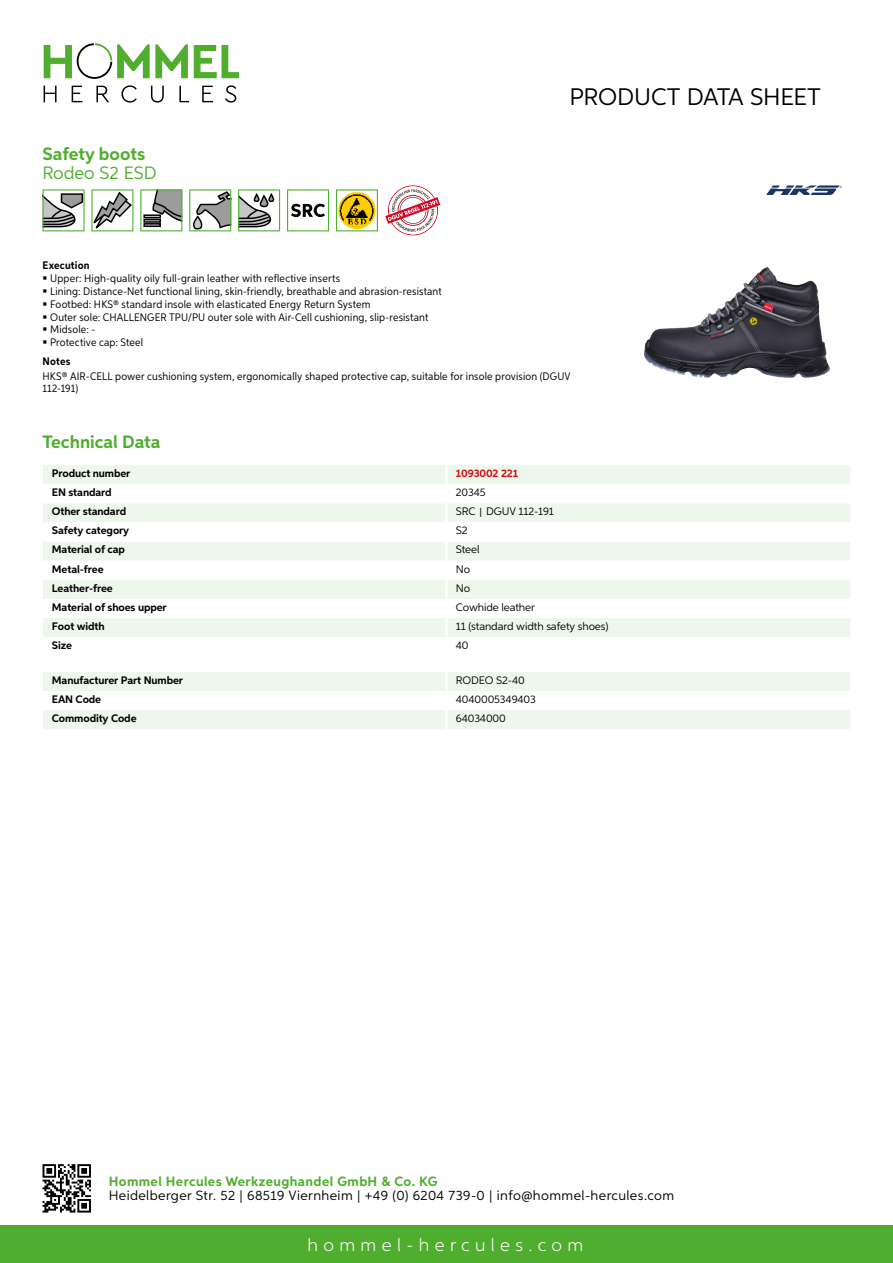
<style>
.page{position:relative;width:893px;height:1263px;background:#fff}
.page>*{position:absolute;margin:0;border:0;box-sizing:border-box;transform-origin:0 0}
.t1{font:24px "Aspira";letter-spacing:-.01em;color:#000}
.t2{font:700 18px "Aspira";color:#50ae2f}
.t3{font:300 18px "Aspira";letter-spacing:.3em;color:#fff}
.t4{font:18px "Aspira";color:#50ae2f}
.t5{font:13.5px "Aspira";letter-spacing:.03em;color:#000}
.t6{font:700 13.5px "Aspira";letter-spacing:.03em;color:#50ae2f}
.t7{font:10.95px/12.8px "Aspira Nar";letter-spacing:.015em;color:#000}
.t8{font:700 10.95px "Aspira";letter-spacing:-.01em;color:#000}
.t9{font:10.95px "Aspira";letter-spacing:-.01em;color:#000}
.t10{font:700 10.95px "Aspira Nar";letter-spacing:.015em;color:#000}
.t11{font:700 10.95px "Aspira";letter-spacing:-.01em;color:#cd1013}
.t12{font:3px "Arial";color:#183562}
.s1{font-family:"Wuerth Global";font-size:10.5px}
</style>
<div class="page">
<div style="left:0;top:1226px;width:893px;height:37px;background:#50ae2f"></div>
<svg style="left:43px;top:1164px;width:48px;height:48px"></svg>
<svg style="left:194px;top:45px;width:45px;height:33px"></svg>
<svg style="left:44px;top:43px;width:144px;height:36px"></svg>
<svg style="left:44px;top:86px;width:13px;height:16px"></svg>
<svg style="left:72px;top:86px;width:10px;height:16px"></svg>
<svg style="left:96px;top:86px;width:13px;height:16px"></svg>
<svg style="left:121px;top:85px;width:16px;height:18px"></svg>
<svg style="left:151px;top:86px;width:13px;height:17px"></svg>
<svg style="left:179px;top:86px;width:10px;height:16px"></svg>
<svg style="left:202px;top:86px;width:11px;height:16px"></svg>
<svg style="left:225px;top:85px;width:11px;height:18px"></svg>
<div style="left:43px;top:465px;width:807px;height:19px;background:#eef7eb"></div>
<svg style="left:43px;top:503px;width:807px;height:134px;fill:#eef7eb"></svg>
<hr style="left:445px;top:465px;width:3px;height:19px;background:#fff">
<hr style="left:445px;top:503px;width:3px;height:19px;background:#fff">
<hr style="left:445px;top:522px;width:3px;height:19px;background:#fff">
<hr style="left:445px;top:541px;width:3px;height:20px;background:#fff">
<hr style="left:445px;top:561px;width:3px;height:19px;background:#fff">
<hr style="left:445px;top:580px;width:3px;height:19px;background:#fff">
<hr style="left:445px;top:599px;width:3px;height:19px;background:#fff">
<hr style="left:445px;top:618px;width:3px;height:19px;background:#fff">
<svg style="left:43px;top:672px;width:807px;height:57px"></svg>
<hr style="left:445px;top:710px;width:3px;height:19px;background:#fff">
<svg style="left:43px;top:189px;width:90px;height:42px"></svg>
<svg style="left:140px;top:189px;width:42px;height:42px"></svg>
<svg style="left:189px;top:189px;width:42px;height:42px"></svg>
<svg style="left:238px;top:189px;width:42px;height:42px"></svg>
<svg style="left:287px;top:189px;width:42px;height:42px"></svg>
<svg style="left:336px;top:189px;width:42px;height:42px"></svg>
<svg style="left:385px;top:185px;width:55px;height:50px"></svg>
<img style="left:644px;top:270px;width:118px;height:108px">
<svg style="left:766px;top:185px;width:74px;height:10px"></svg>
<h2 class="t2" style="left:43px;top:142px;width:104px">Safety boots</h2>
<h2 class="t4" style="left:43px;top:162px;width:113px">Rodeo S2 ESD</h2>
<h1 class="t1" style="left:569px;top:82px;width:253px">Product data sh eet</h1>
<p class="t12" style="left:840px;top:185px;width:4px">®</p>
<p class="t10" style="left:43px;top:259px;width:49px">Execution</p>
<p class="t7" style="left:50px;top:272px;width:393px">Upper: High-quality oily full-grain leather with reflective inserts<br>Lining: Distance-Net functional lining, skin-friendly, breathable and abrasion-resistant Footbed: HKS® standard insole with elasticated Energy Return System<br>Outer sole: CHALLENGER TPU/PU outer sole with Air-Cell cushioning, slip-resistant Midsole: -<br>Protective cap: Steel</p>
<p class="t10" style="left:43px;top:355px;width:29px">Notes</p>
<p class="t7" style="left:43px;top:370px;width:530px;line-height:12px">HKS® AIR-CELL power cushioning system, ergonomically shaped protective cap, suitable for insole provision (DGUV<br>112-191)</p>
<h2 class="t2" style="left:43px;top:431px;width:120px">Technical Data</h2>
<p class="t8" style="left:52px;top:466px;width:80px">Product number</p>
<p class="t11" style="left:456px;top:466px;width:64px">1093002 221</p>
<p class="t8" style="left:52px;top:486px;width:61px">EN standard</p>
<p class="t9" style="left:456px;top:486px;width:31px">20345</p>
<p class="t8" style="left:52px;top:505px;width:76px">Other standard</p>
<p class="t9" style="left:456px;top:505px;width:100px">SRC <span class="s1">|</span> DGUV 112-191</p>
<p class="t8" style="left:52px;top:524px;width:79px">Safety category</p>
<p class="t9" style="left:456px;top:524px;width:13px">S2</p>
<p class="t8" style="left:52px;top:543px;width:75px">Material of cap</p>
<p class="t9" style="left:456px;top:543px;width:25px">Steel</p>
<p class="t8" style="left:52px;top:562px;width:53px">Metal-free</p>
<p class="t9" style="left:456px;top:562px;width:16px">No</p>
<p class="t8" style="left:52px;top:581px;width:62px">Leather-free</p>
<p class="t9" style="left:456px;top:581px;width:16px">No</p>
<p class="t8" style="left:52px;top:600px;width:116px">Material of shoes upper</p>
<p class="t9" style="left:456px;top:600px;width:81px">Cowhide leather</p>
<p class="t8" style="left:52px;top:619px;width:54px">Foot width</p>
<p class="t9" style="left:456px;top:620px;width:154px">11 (standard width safety shoes)</p>
<p class="t8" style="left:52px;top:639px;width:22px">Size</p>
<p class="t9" style="left:456px;top:639px;width:14px">40</p>
<p class="t8" style="left:52px;top:673px;width:133px">Manufacturer Part Number</p>
<p class="t9" style="left:456px;top:673px;width:9px">RODEO</p>
<p class="t9" style="left:496px;top:673px;width:30px">S2-40</p>
<p class="t8" style="left:52px;top:692px;width:51px">EAN Code</p>
<p class="t9" style="left:456px;top:692px;width:82px">4040005349403</p>
<p class="t8" style="left:52px;top:711px;width:86px">Commodity Code</p>
<p class="t9" style="left:456px;top:711px;width:52px">64034000</p>
<p class="t6" style="left:109px;top:1172px;width:330px">Hommel Hercules Werkzeughandel GmbH &amp; Co. KG</p>
<p class="t5" style="left:109px;top:1187px;width:567px">Heidelberger Str. 52 | 68519 Viernheim | +49 (0) 6204 739-0 | info@hommel-hercules.com</p>
<h2 class="t3" style="left:307px;top:1234px;width:277px">hommel-hercules.com</h2>
</div>
